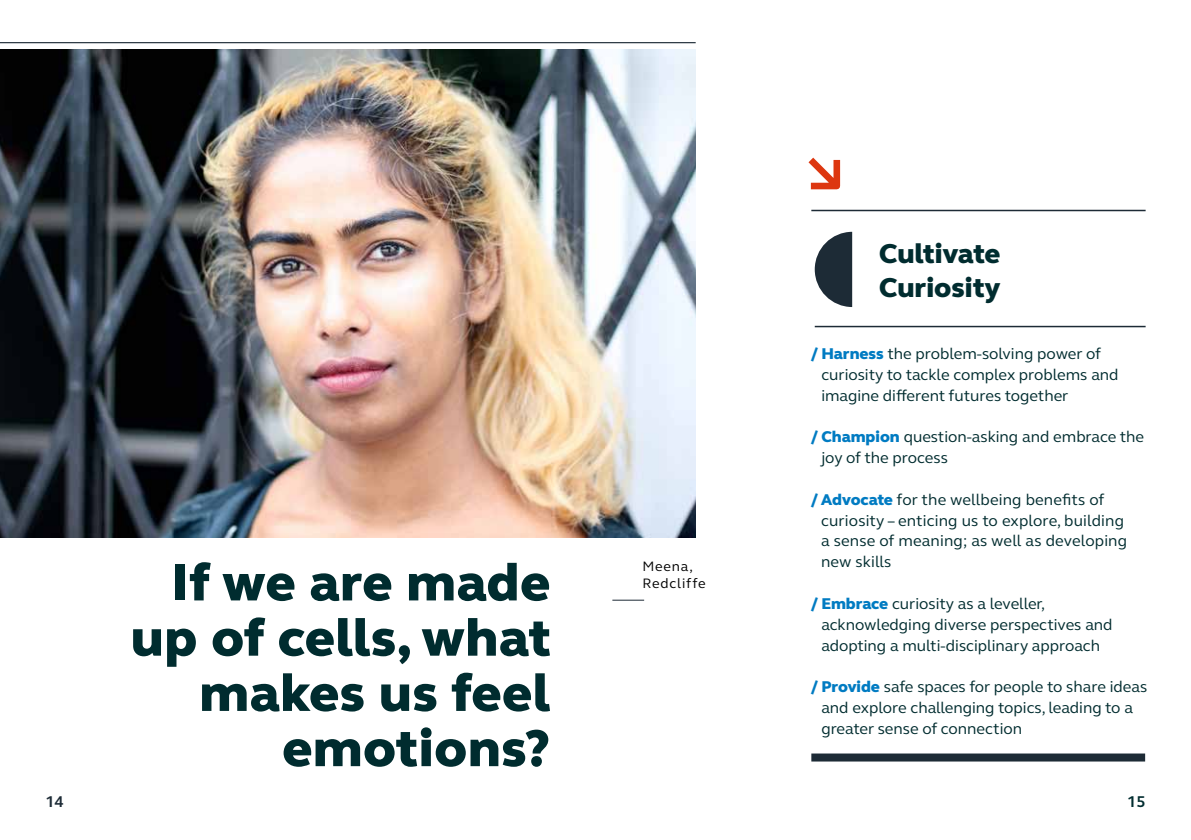
<style>
.page{position:relative;width:1191px;height:840px;background:#fff}
.page>*{position:absolute;margin:0;border:0;box-sizing:border-box;transform-origin:0 0}
.t1{font:800 53.4px/55.2px "FS Elliot Pro";letter-spacing:.01em;color:#002c2f;text-align:right}
.t2{font:800 28px/33.6px "FS Elliot Pro";color:#002c2f}
.t3{font:16px/20.8px "FS Elliot Pro";color:#002c2f}
.t4{font:700 16px "FS Elliot Pro";color:#1d2b36}
.t5{font:700 16px "FS Elliot Pro";color:#002c2f}
.t6{font:14px/16.8px "FS Elliot Pro";letter-spacing:.06em;color:#000}
.s1{font-weight:800;color:#007bc2}
</style>
<div class="page">
<hr style="left:0;top:42px;width:695px;height:1px;background:#1d2b36">
<img style="left:0;top:50px;width:695px;height:487px">
<hr style="left:811px;top:210px;width:334px;height:1px;background:#1d2b36">
<hr style="left:814px;top:325px;width:331px;height:2px;background:#1d2b36">
<div style="left:811px;top:753px;width:334px;height:8px;background:#1d2b36"></div>
<svg style="left:814px;top:232px;width:38px;height:75px"></svg>
<hr style="left:612px;top:599px;width:32px;height:1px;background:#1d2b36">
<svg style="left:808px;top:157px;width:33px;height:33px"></svg>
<p class="t4" style="left:45px;top:790px;width:20px">14</p>
<h1 class="t1" style="left:131px;top:554px;width:422px">If we are made up of cells, what makes us feel emotions?</h1>
<p class="t6" style="left:642px;top:557px;width:65px">Meena,<br>Redcliffe</p>
<h2 class="t2" style="left:879px;top:236px;width:123px">Cultivate<br>Curiosity</h2>
<p class="t3" style="left:821px;top:342px;width:299px;text-indent:-10px"><span class="s1">/ Harness</span> the problem-solving power of curiosity to tackle complex problems and imagine different futures together</p>
<p class="t3" style="left:821px;top:426px;width:324px;text-indent:-10px"><span class="s1">/ Champion</span> question-asking and embrace the joy of the process</p>
<p class="t3" style="left:821px;top:488px;width:307px;text-indent:-10px"><span class="s1">/ Advocate</span> for the wellbeing benefits of curiosity – enticing us to explore, building a sense of meaning; as well as developing new skills</p>
<p class="t3" style="left:821px;top:592px;width:293px;text-indent:-10px"><span class="s1">/ Embrace</span> curiosity as a leveller, acknowledging diverse perspectives and adopting a multi-disciplinary approach</p>
<p class="t3" style="left:821px;top:675px;width:327px;text-indent:-10px"><span class="s1">/ Provide</span> safe spaces for people to share ideas and explore challenging topics, leading to a greater sense of connection</p>
<p class="t5" style="left:1127px;top:790px;width:20px">15</p>
</div>
